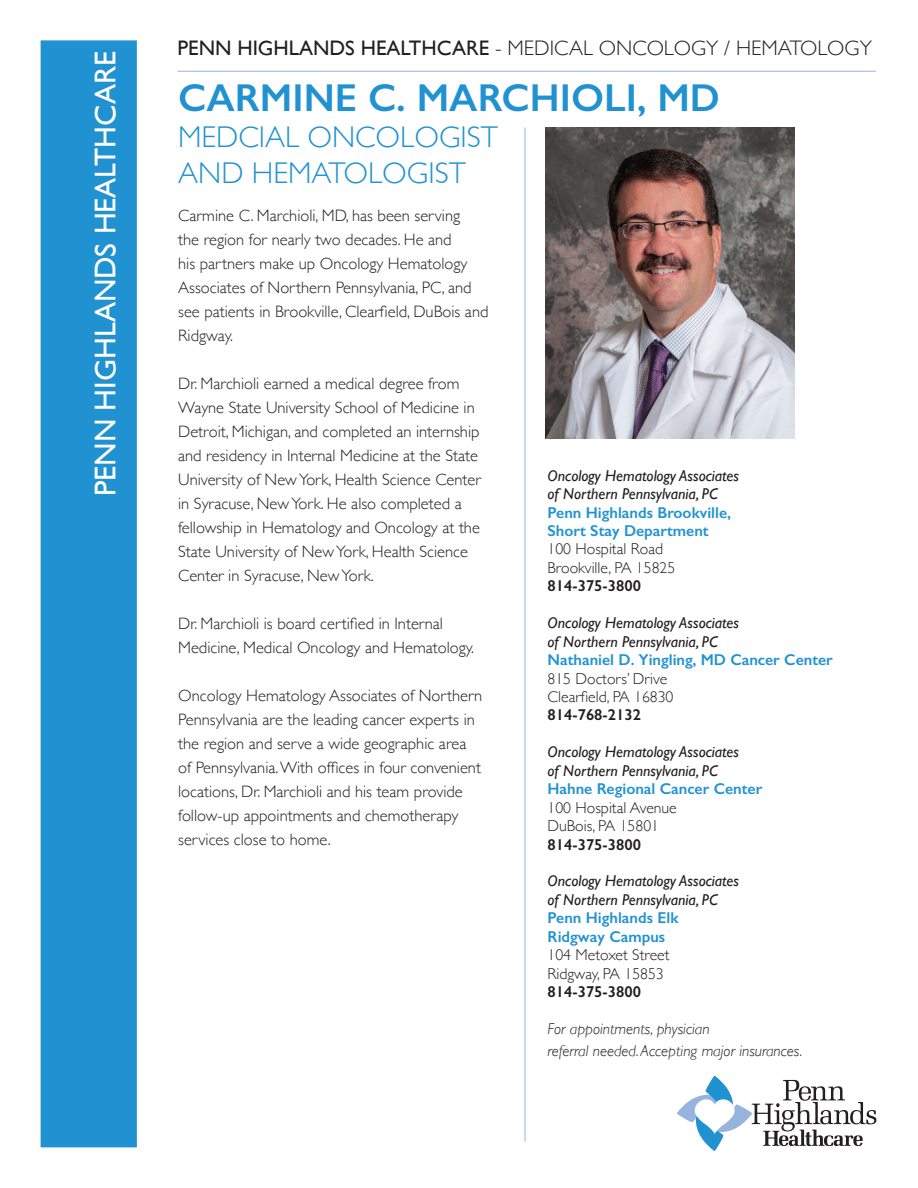
<style>
.page{position:relative;width:918px;height:1188px;background:#fff}
.page>*{position:absolute;margin:0;border:0;box-sizing:border-box;transform-origin:0 0}
.t1{font:600 39px "Gill Sans";color:#2192d1}
.t2{font:300 30px/36px "Gill Sans";color:#2192d1}
.t3{font:30px "Gill Sans";color:#fff}
.t4{font:300 21px "Gill Sans";color:#231f20}
.t5{font:300 16.5px/24px "Gill Sans";color:#231f20}
.t6{font:italic 15.75px/18.5px "Gill Sans";color:#231f20}
.t7{font:600 15.75px/18.5px "Gill Sans";color:#2192d1}
.t8{font:300 15.75px/18.5px "Gill Sans";color:#231f20}
.t9{font:italic 300 15.75px/21.6px "Gill Sans";color:#231f20}
.t10{font:600 15.75px "Gill Sans";color:#231f20}
.s1{font-weight:400}
</style>
<div class="page">
<div style="left:41px;top:40px;width:96px;height:1107px;background:#2192d1;border:2px solid #2192d1"></div>
<hr style="left:178px;top:71px;width:698px;height:1px;background:#97b4de">
<hr style="left:525px;top:127px;width:1px;height:1015px;background:#97b4de">
<img style="left:545px;top:127px;width:249px;height:312px">
<svg style="left:677px;top:1076px;width:199px;height:75px"></svg>
<h2 class="t3" style="left:88px;top:496px;width:447px;rotate:-90deg">PENN HIGHLANDS HEALTHCARE</h2>
<p class="t4" style="left:178px;top:32px;width:696px"><span class="s1">PENN HIGHLANDS HEALTHCARE</span> - MEDICAL ONCOLOGY / HEMATOLOGY</p>
<h1 class="t1" style="left:178px;top:75px;width:543px">CARMINE C. MARCHIOLI, MD</h1>
<h2 class="t2" style="left:178px;top:118px;width:321px">MEDCIAL ONCOLOGIST<br>AND HEMATOLOGIST</h2>
<p class="t5" style="left:178px;top:203px;width:312px">Carmine C. Marchioli, MD, has been serving<br>the region for nearly two decades. He and<br>his partners make up Oncology Hematology Associates of Northern Pennsylvania, PC, and see patients in Brookville, Clearfield, DuBois and Ridgway.</p>
<p class="t5" style="left:178px;top:371px;width:304px">Dr. Marchioli earned a medical degree from Wayne State University School of Medicine in Detroit, Michigan, and completed an internship and residency in Internal Medicine at the State University of New York, Health Science Center in Syracuse, New York. He also completed a fellowship in Hematology and Oncology at the State University of New York, Health Science Center in Syracuse, New York.</p>
<p class="t5" style="left:178px;top:611px;width:297px">Dr. Marchioli is board certified in Internal<br>Medicine, Medical Oncology and Hematology.</p>
<p class="t5" style="left:178px;top:683px;width:305px">Oncology Hematology Associates of Northern Pennsylvania are the leading cancer experts in the region and serve a wide geographic area of Pennsylvania. With offices in four convenient locations, Dr. Marchioli and his team provide follow-up appointments and chemotherapy services close to home.</p>
<p class="t6" style="left:548px;top:466px;width:193px">Oncology Hematology Associates of Northern Pennsylvania, PC</p>
<p class="t7" style="left:548px;top:503px;width:185px">Penn Highlands Brookville,<br>Short Stay Department</p>
<p class="t8" style="left:548px;top:539px;width:129px">100 Hospital Road<br>Brookville, PA 15825</p>
<p class="t10" style="left:548px;top:576px;width:95px">814-375-3800</p>
<p class="t6" style="left:548px;top:614px;width:193px">Oncology Hematology Associates of Northern Pennsylvania, PC</p>
<p class="t7" style="left:548px;top:650px;width:287px">Nathaniel D. Yingling, MD Cancer Center</p>
<p class="t8" style="left:548px;top:668px;width:127px">815 Doctors’ Drive<br>Clearfield, PA 16830</p>
<p class="t10" style="left:548px;top:706px;width:95px">814-768-2132</p>
<p class="t6" style="left:548px;top:743px;width:193px">Oncology Hematology Associates of Northern Pennsylvania, PC</p>
<p class="t7" style="left:548px;top:780px;width:216px">Hahne Regional Cancer Center</p>
<p class="t8" style="left:548px;top:798px;width:131px">100 Hospital Avenue<br>DuBois, PA 15801</p>
<p class="t10" style="left:548px;top:835px;width:95px">814-375-3800</p>
<p class="t6" style="left:548px;top:872px;width:193px">Oncology Hematology Associates of Northern Pennsylvania, PC</p>
<p class="t7" style="left:548px;top:909px;width:132px">Penn Highlands Elk<br>Ridgway Campus</p>
<p class="t8" style="left:548px;top:945px;width:123px">104 Metoxet Street<br>Ridgway, PA 15853</p>
<p class="t10" style="left:548px;top:982px;width:95px">814-375-3800</p>
<p class="t9" style="left:548px;top:1018px;width:256px">For appointments, physician<br>referral needed. Accepting major insurances.</p>
</div>
